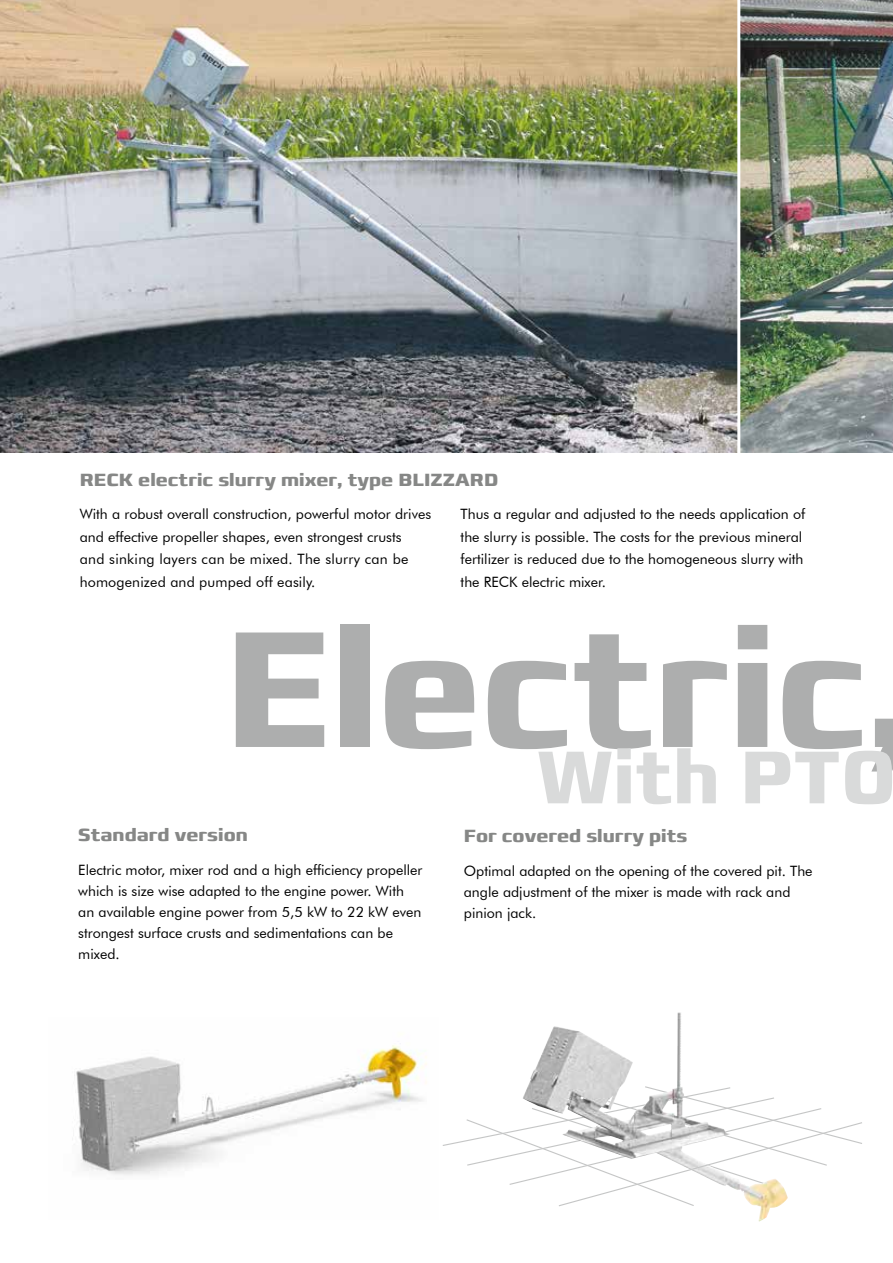
<style>
.page{position:relative;width:893px;height:1263px;background:#fff}
.page>*{position:absolute;margin:0;border:0;box-sizing:border-box;transform-origin:0 0}
.t1{font:700 168.3px "Francker CYR";color:#adaeae;scale:.91 1}
.t2{font:700 75.9px "Francker CYR";letter-spacing:.01em;color:#d9dada;scale:.91 1}
.t3{font:700 18px "Francker CYR";color:#868786}
.t4{font:14.25px/22.5px "Futura BT";color:#000}
</style>
<div class="page">
<img style="left:0;top:0;width:893px;height:452px">
<img style="left:74px;top:1045px;width:353px;height:130px">
<img style="left:528px;top:1012px;width:248px;height:210px">
<svg style="left:442px;top:1085px;width:420px;height:122px"></svg>
<hr style="left:737px;top:0;width:3px;height:454px;background:#fff">
<p class="t3" style="left:80px;top:468px;width:420px">RECK electric slurry mixer, type BLIZZARD</p>
<p class="t4" style="left:80px;top:503px;width:353px">With a robust overall construction, powerful motor drives and effective propeller shapes, even strongest crusts<br>and sinking layers can be mixed. The slurry can be homogenized and pumped off easily.</p>
<p class="t4" style="left:461px;top:503px;width:346px">Thus a regular and adjusted to the needs application of the slurry is possible. The costs for the previous mineral fertilizer is reduced due to the homogeneous slurry with the RECK electric mixer.</p>
<h1 class="t1" style="left:225px;top:585px;width:758px">Electric,</h1>
<h2 class="t2" style="left:537px;top:730px;width:396px">With PTO</h2>
<p class="t3" style="left:78px;top:824px;width:171px">Standard version</p>
<p class="t4" style="left:78px;top:859px;width:346px;line-height:21px">Electric motor, mixer rod and a high efficiency propeller which is size wise adapted to the engine power. With an available engine power from 5,5 kW to 22 kW even strongest surface crusts and sedimentations can be mixed.</p>
<p class="t3" style="left:464px;top:824px;width:225px">For covered slurry pits</p>
<p class="t4" style="left:464px;top:860px;width:350px;line-height:21px">Optimal adapted on the opening of the covered pit. The angle adjustment of the mixer is made with rack and pinion jack.</p>
</div>
